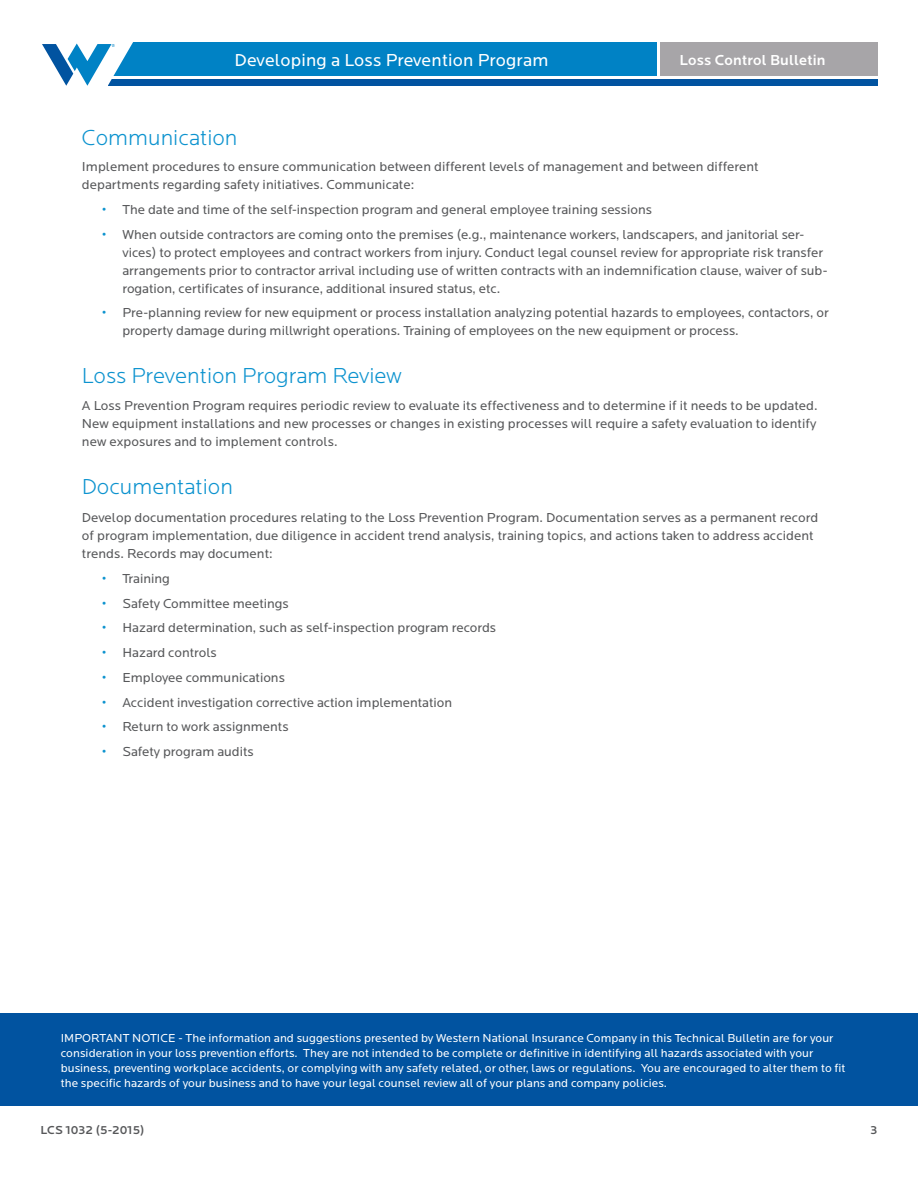
<style>
.page{position:relative;width:918px;height:1188px;background:#fff}
.page>*{position:absolute;margin:0;border:0;box-sizing:border-box;transform-origin:0 0}
.t1{font:300 22.5px "Locator";color:#0d93cf}
.t2{font:18px "Locator";letter-spacing:.01em;color:#fff}
.t3{font:500 15px "Locator";letter-spacing:.01em;color:#fff}
.Body_Copy{font:13.5px/18px "Locator";color:#57585a}
.Body_Copy-2{font:12px/15px "Locator";letter-spacing:.005em;color:#fff}
.Body_Copy-3{font:500 12px "Locator";color:#57585a}
.s1{font-weight:700;color:#0d93cf}
</style>
<div class="page">
<div style="left:108px;top:42px;width:549px;height:34px;background:#0082c5"></div>
<div style="left:108px;top:79px;width:770px;height:7px;background:#0153a0"></div>
<div style="left:660px;top:42px;width:218px;height:34px;background:#a7a5a8"></div>
<svg style="left:42px;top:42px;width:91px;height:44px"></svg>
<div style="left:0;top:1013px;width:918px;height:93px;background:#0153a0"></div>
<p class="t2" style="left:235px;top:50px;width:315px">Developing a Loss Prevention Program</p>
<p class="t3" style="left:680px;top:51px;width:147px">Loss Control Bulletin</p>
<p class="t1" style="left:82px;top:126px;width:157px">Communication</p>
<p class="Body_Copy" style="left:82px;top:158px;width:678px">Implement procedures to ensure communication between different levels of management and between different departments regarding safety initiatives. Communicate:</p>
<p class="Body_Copy" style="left:102px;top:201px;width:551px"><span class="s1">•</span> The date and time of the self-inspection program and general employee training sessions</p>
<p class="Body_Copy" style="left:122px;top:225px;width:707px;text-indent:-20px"><span class="s1">•</span> When outside contractors are coming onto the premises (e.g., maintenance workers, landscapers, and janitorial ser&shy;vices) to protect employees and contract workers from injury. Conduct legal counsel review for appropriate risk transfer arrangements prior to contractor arrival including use of written contracts with an indemnification clause, waiver of sub&shy;rogation, certificates of insurance, additional insured status, etc.</p>
<p class="Body_Copy" style="left:122px;top:304px;width:708px;text-indent:-20px"><span class="s1">•</span> Pre-planning review for new equipment or process installation analyzing potential hazards to employees, contactors, or property damage during millwright operations. Training of employees on the new equipment or process.</p>
<p class="t1" style="left:82px;top:364px;width:321px">Loss Prevention Program Review</p>
<p class="Body_Copy" style="left:82px;top:396px;width:737px;text-align:justify">A Loss Prevention Program requires periodic review to evaluate its effectiveness and to determine if it needs to be updated.<br>New equipment installations and new processes or changes in existing processes will require a safety evaluation to identify new exposures and to implement controls.</p>
<p class="t1" style="left:82px;top:474px;width:153px">Documentation</p>
<p class="Body_Copy" style="left:82px;top:509px;width:738px">Develop documentation procedures relating to the Loss Prevention Program. Documentation serves as a permanent record of program implementation, due diligence in accident trend analysis, training topics, and actions taken to address accident trends. Records may document:</p>
<p class="Body_Copy" style="left:102px;top:570px;width:69px"><span class="s1">•</span> Training</p>
<p class="Body_Copy" style="left:102px;top:594px;width:188px"><span class="s1">•</span> Safety Committee meetings</p>
<p class="Body_Copy" style="left:102px;top:619px;width:395px"><span class="s1">•</span> Hazard determination, such as self-inspection program records</p>
<p class="Body_Copy" style="left:102px;top:644px;width:116px"><span class="s1">•</span> Hazard controls</p>
<p class="Body_Copy" style="left:102px;top:669px;width:184px"><span class="s1">•</span> Employee communications</p>
<p class="Body_Copy" style="left:102px;top:693px;width:352px"><span class="s1">•</span> Accident investigation corrective action implementation</p>
<p class="Body_Copy" style="left:102px;top:718px;width:188px"><span class="s1">•</span> Return to work assignments</p>
<p class="Body_Copy" style="left:102px;top:743px;width:153px"><span class="s1">•</span> Safety program audits</p>
<p class="Body_Copy-2" style="left:61px;top:1031px;width:786px">IMPORTANT NOTICE - The information and suggestions presented by Western National Insurance Company in this Technical Bulletin are for your consideration in your loss prevention efforts. They are not intended to be complete or definitive in identifying all hazards associated with your business, preventing workplace accidents, or complying with any safety related, or other, laws or regulations. You are encouraged to alter them to fit the specific hazards of your business and to have your legal counsel review all of your plans and company policies.</p>
<p class="Body_Copy-3" style="left:40px;top:1123px;width:105px">LCS 1032 (5-2015)</p>
<p class="Body_Copy-3" style="left:871px;top:1123px;width:8px">3</p>
</div>
